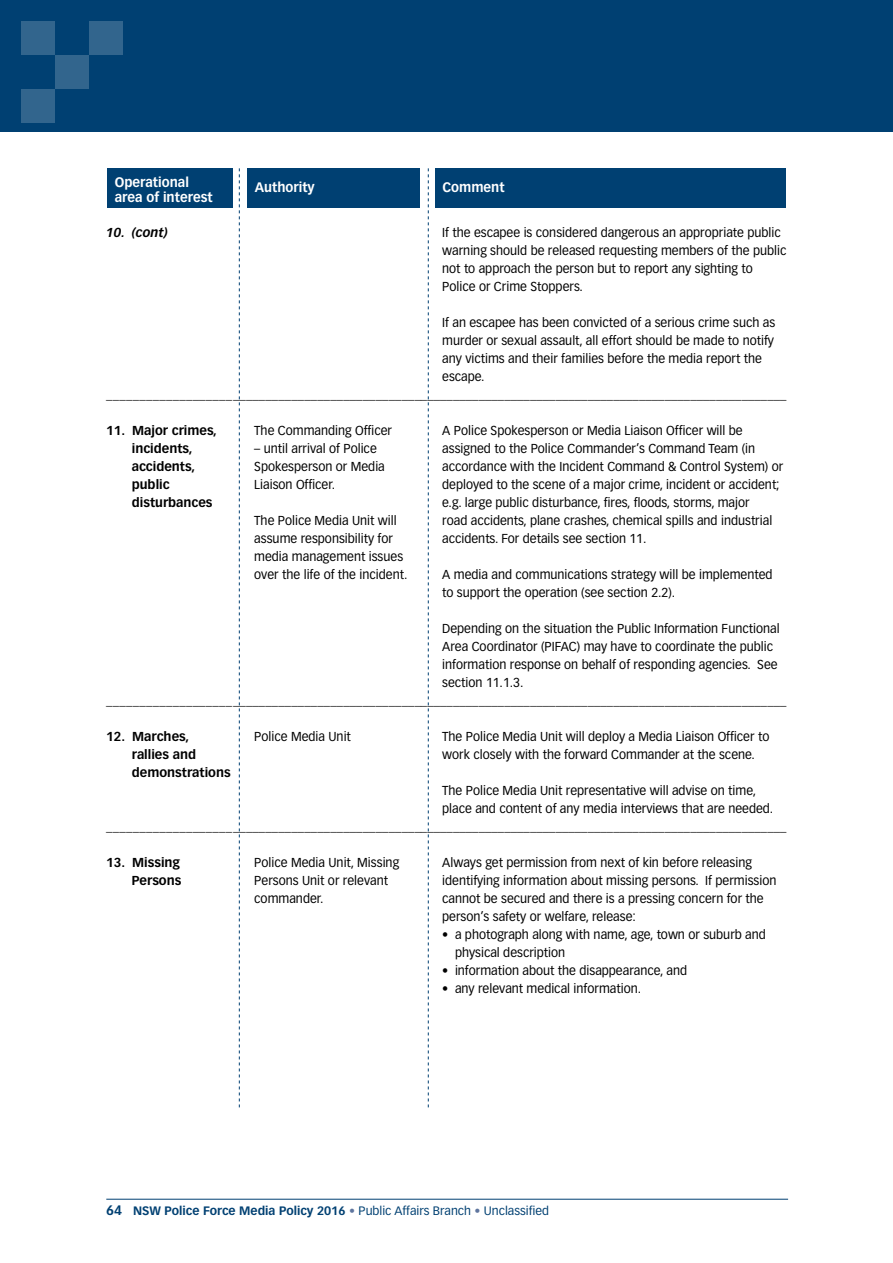
<style>
.page{position:relative;width:893px;height:1263px;background:#fff}
.page>*{position:absolute;margin:0;border:0;box-sizing:border-box;transform-origin:0 0}
.t1{font:700 13.5px "Vectora LT Std";color:#fff;scale:.96 1}
.Body_table{font:12.75px/18px "Vectora LT Std";color:#000;scale:.96 1}
.Lines{font:300 12.75px "Vectora LT Std";color:#000}
.Dots_table{font:12.75px/18px "Vectora LT Std";color:#000;scale:.96 1}
.Body_table_Heading{font:700 12.75px/18px "Vectora LT Std";color:#000}
.Body_table_Heading-2{font:italic 700 12.75px "Vectora LT Std";color:#000}
.t2{font:12px "Vectora LT Std";color:#004072}
.s1{font-weight:700;font-size:13.5px}
.s2{font-weight:700}
.s3{font-weight:700;color:#5e759e}
</style>
<div class="page">
<div style="left:435px;top:169px;width:351px;height:39px;background:#004072"></div>
<div style="left:107px;top:169px;width:125px;height:39px;background:#004072"></div>
<div style="left:247px;top:168px;width:173px;height:40px;background:#004072"></div>
<hr style="left:106px;top:1199px;width:682px;height:1px;background:#004072">
<svg style="left:239px;top:168px;width:1px;height:939px"></svg>
<svg style="left:428px;top:168px;width:1px;height:939px"></svg>
<div style="left:0;top:0;width:893px;height:132px;background:#004072"></div>
<div style="left:21px;top:89px;width:34px;height:34px;background:#32658d"></div>
<div style="left:55px;top:55px;width:34px;height:34px;background:#32658d"></div>
<div style="left:89px;top:21px;width:34px;height:34px;background:#32658d"></div>
<div style="left:21px;top:21px;width:34px;height:34px;background:#32658d"></div>
<p class="t1" style="left:115px;top:174px;width:79px">Operational</p>
<p class="t1" style="left:255px;top:179px;width:64px">Authority</p>
<p class="t1" style="left:442px;top:179px;width:66px">Comment</p>
<p class="t1" style="left:115px;top:189px;width:103px">area of interest</p>
<p class="Body_table_Heading-2" style="left:106px;top:225px;width:63px">10. (cont)</p>
<p class="Body_table" style="left:442px;top:223px;width:360px">If the escapee is considered dangerous an appropriate public warning should be released requesting members of the public not to approach the person but to report any sighting to Police or Crime Stoppers.</p>
<p class="Body_table" style="left:442px;top:313px;width:348px">If an escapee has been convicted of a serious crime such as murder or sexual assault, all effort should be made to notify any victims and their families before the media report the escape.</p>
<p class="Lines" style="left:106px;top:387px;width:682px">_________________________________________________________________________________________________________</p>
<p class="Body_table_Heading" style="left:132px;top:421px;width:87px;text-indent:-26px">11. Major crimes, incidents, accidents, public disturbances</p>
<p class="Body_table" style="left:254px;top:421px;width:145px">The Commanding Officer</p>
<p class="Body_table" style="left:254px;top:439px;width:138px">– until arrival of Police<br>Spokesperson or Media<br>Liaison Officer.</p>
<p class="Body_table" style="left:254px;top:511px;width:161px">The Police Media Unit will assume responsibility for media management issues over the life of the incident.</p>
<p class="Body_table" style="left:442px;top:421px;width:357px">A Police Spokesperson or Media Liaison Officer will be assigned to the Police Commander’s Command Team (in accordance with the Incident Command &amp; Control System) or deployed to the scene of a major crime, incident or accident; e.g. large public disturbance, fires, floods, storms, major<br>road accidents, plane crashes, chemical spills and industrial accidents. For details see section 11.</p>
<p class="Body_table" style="left:442px;top:565px;width:346px">A media and communications strategy will be implemented to support the operation (see section 2.2).</p>
<p class="Body_table" style="left:442px;top:619px;width:353px">Depending on the situation the Public Information Functional Area Coordinator (PIFAC) may have to coordinate the public information response on behalf of responding agencies. See section 11.1.3.</p>
<p class="Lines" style="left:106px;top:693px;width:682px">_________________________________________________________________________________________________________</p>
<p class="Body_table_Heading" style="left:132px;top:727px;width:100px;text-indent:-26px">12. Marches,<br>rallies and demonstrations</p>
<p class="Body_table" style="left:442px;top:727px;width:342px">The Police Media Unit will deploy a Media Liaison Officer to work closely with the forward Commander at the scene.</p>
<p class="Body_table" style="left:442px;top:781px;width:346px">The Police Media Unit representative will advise on time, place and content of any media interviews that are needed.</p>
<p class="Body_table" style="left:254px;top:727px;width:102px">Police Media Unit</p>
<p class="Lines" style="left:106px;top:819px;width:682px">_________________________________________________________________________________________________________</p>
<p class="Body_table_Heading" style="left:106px;top:853px;width:77px;text-align:right">13. Missing<br>Persons</p>
<p class="Body_table" style="left:442px;top:853px;width:350px">Always get permission from next of kin before releasing identifying information about missing persons. If permission cannot be secured and there is a pressing concern for the person’s safety or welfare, release:</p>
<p class="Dots_table" style="left:455px;top:925px;width:325px;text-indent:-13px">• a photograph along with name, age, town or suburb and physical description</p>
<p class="Dots_table" style="left:442px;top:961px;width:256px">• information about the disappearance, and</p>
<p class="Dots_table" style="left:442px;top:979px;width:209px">• any relevant medical information.</p>
<p class="Body_table" style="left:254px;top:853px;width:152px">Police Media Unit, Missing<br>Persons Unit or relevant commander.</p>
<p class="t2" style="left:106px;top:1204px;width:444px"><span class="s1">64</span> <span class="s2">NSW Police Force Media Policy 2016</span> <span class="s3">•</span> Public Affairs Branch <span class="s3">•</span> Unclassified</p>
</div>
